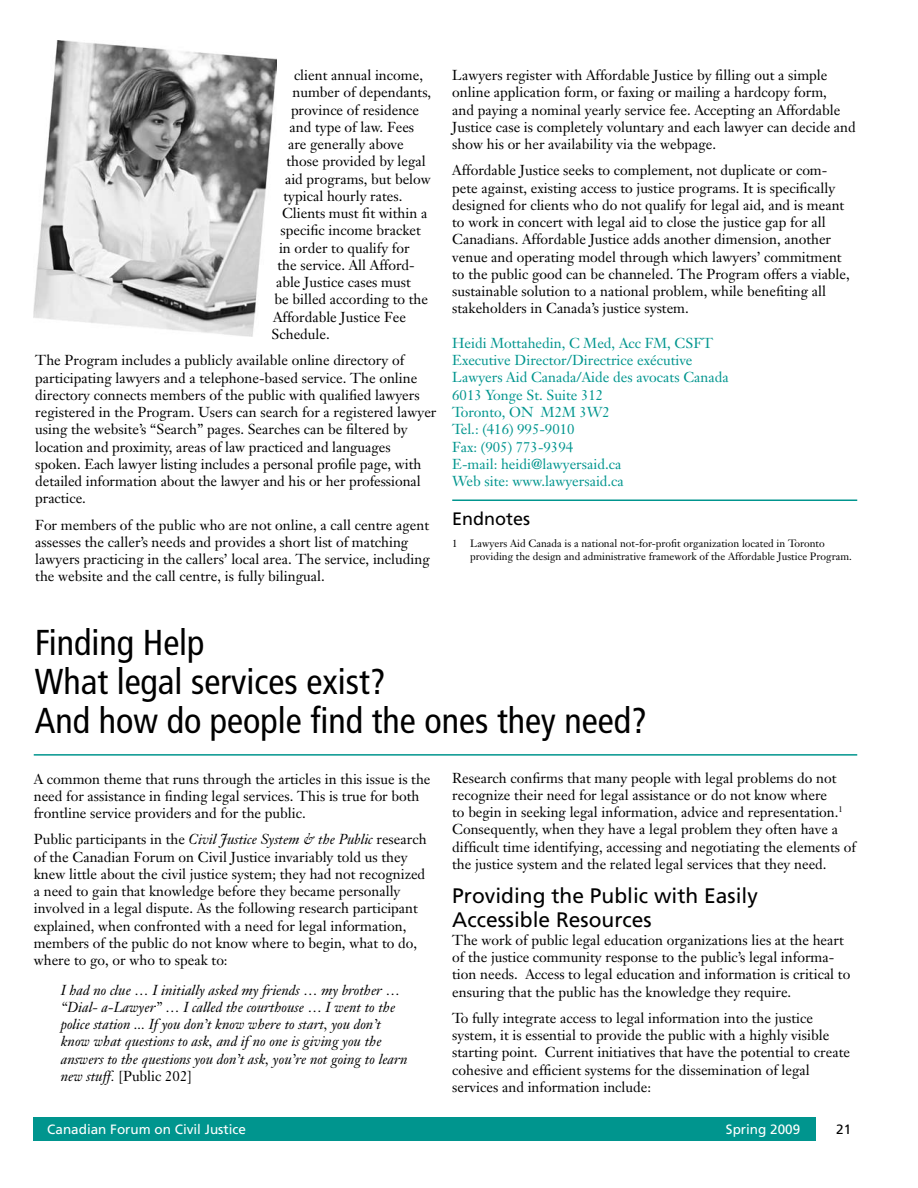
<style>
.page{position:relative;width:918px;height:1188px;background:#fff}
.page>*{position:absolute;margin:0;border:0;box-sizing:border-box;transform-origin:0 0}
.t1{font:condensed 36px/39px "Frutiger";color:#000}
.t2{font:21px/24px "Frutiger";color:#000}
.t3{font:18px "Frutiger";color:#000}
.t4{font:14.25px/17.2px "Janson Text";color:#000}
.t5{font:italic 14.25px/17.2px "Janson Text";color:#000}
.t6{font:14.25px/17.2px "Janson Text";color:#00958e}
.t7{font:13.5px "Frutiger";color:#fff}
.t8{font:13.5px "Frutiger";color:#000}
.t9{font:10.5px/13.5px "Janson Text";color:#000}
.s1{font-style:italic}
.s2{font-style:normal}
</style>
<div class="page">
<img style="left:34px;top:40px;width:242px;height:297px">
<div style="left:34px;top:1117px;width:782px;height:24px;background:#00958e"></div>
<hr style="left:34px;top:754px;width:823px;height:2px;background:#00958e">
<hr style="left:452px;top:500px;width:405px;height:1px;background:#00958e">
<p class="t4" style="left:294px;top:66px;width:131px">client annual income,</p>
<p class="t4" style="left:293px;top:84px;width:140px">number of dependants,</p>
<p class="t4" style="left:291px;top:101px;width:130px">province of residence</p>
<p class="t4" style="left:290px;top:118px;width:126px">and type of law. Fees</p>
<p class="t4" style="left:288px;top:136px;width:117px">are generally above</p>
<p class="t4" style="left:287px;top:153px;width:141px">those provided by legal</p>
<p class="t4" style="left:285px;top:170px;width:147px">aid programs, but below</p>
<p class="t4" style="left:284px;top:187px;width:120px">typical hourly rates.</p>
<p class="t4" style="left:282px;top:205px;width:147px">Clients must fit within a</p>
<p class="t4" style="left:281px;top:222px;width:142px">specific income bracket</p>
<p class="t4" style="left:279px;top:239px;width:132px">in order to qualify for</p>
<p class="t4" style="left:278px;top:256px;width:139px">the service. All Afford-</p>
<p class="t4" style="left:276px;top:274px;width:136px">able Justice cases must</p>
<p class="t4" style="left:275px;top:291px;width:155px">be billed according to the</p>
<p class="t4" style="left:273px;top:308px;width:134px">Affordable Justice Fee</p>
<p class="t4" style="left:272px;top:325px;width:60px">Schedule.</p>
<p class="t4" style="left:35px;top:352px;width:403px">The Program includes a publicly available online directory of participating lawyers and a telephone-based service. The online directory connects members of the public with qualified lawyers registered in the Program. Users can search for a registered lawyer using the website’s “Search” pages. Searches can be filtered by location and proximity, areas of law practiced and languages spoken. Each lawyer listing includes a personal profile page, with detailed information about the lawyer and his or her professional practice.</p>
<p class="t4" style="left:35px;top:516px;width:396px">For members of the public who are not online, a call centre agent assesses the caller’s needs and provides a short list of matching lawyers practicing in the callers’ local area. The service, including the website and the call centre, is fully bilingual.</p>
<p class="t4" style="left:452px;top:66px;width:405px">Lawyers register with Affordable Justice by filling out a simple online application form, or faxing or mailing a hardcopy form,<br>and paying a nominal yearly service fee. Accepting an Affordable Justice case is completely voluntary and each lawyer can decide and show his or her availability via the webpage.</p>
<p class="t4" style="left:452px;top:162px;width:399px">Affordable Justice seeks to complement, not duplicate or com&shy;pete against, existing access to justice programs. It is specifically designed for clients who do not qualify for legal aid, and is meant to work in concert with legal aid to close the justice gap for all Canadians. Affordable Justice adds another dimension, another venue and operating model through which lawyers’ commitment to the public good can be channeled. The Program offers a viable, sustainable solution to a national problem, while benefiting all stakeholders in Canada’s justice system.</p>
<p class="t6" style="left:452px;top:334px;width:278px">Heidi Mottahedin, C Med, Acc FM, CSFT<br>Executive Director/Directrice exécutive<br>Lawyers Aid Canada/Aide des avocats Canada<br>6013 Yonge St. Suite 312<br>Toronto, ON M2M 3W2<br>Tel.: (416) 995-9010<br>Fax: (905) 773-9394<br>E-mail: heidi@lawyersaid.ca<br>Web site: www.lawyersaid.ca</p>
<p class="t3" style="left:452px;top:508px;width:80px">Endnotes</p>
<p class="t9" style="left:470px;top:536px;width:383px;text-indent:-18px">1 Lawyers Aid Canada is a national not-for-profit organization located in Toronto providing the design and administrative framework of the Affordable Justice Program.</p>
<h1 class="t1" style="left:35px;top:623px;width:614px">Finding Help<br>What legal services exist?<br>And how do people find the ones they need?</h1>
<p class="t4" style="left:452px;top:769px;width:405px">Research confirms that many people with legal problems do not recognize their need for legal assistance or do not know where<br>to begin in seeking legal information, advice and representation.<sup>1<br></sup>Consequently, when they have a legal problem they often have a difficult time identifying, accessing and negotiating the elements of the justice system and the related legal services that they need.</p>
<h2 class="t2" style="left:452px;top:884px;width:307px">Providing the Public with Easily<br>Accessible Resources</h2>
<p class="t4" style="left:452px;top:931px;width:400px">The work of public legal education organizations lies at the heart of the justice community response to the public’s legal informa&shy;tion needs. Access to legal education and information is critical to ensuring that the public has the knowledge they require.</p>
<p class="t4" style="left:452px;top:1009px;width:399px">To fully integrate access to legal information into the justice system, it is essential to provide the public with a highly visible starting point. Current initiatives that have the potential to create cohesive and efficient systems for the dissemination of legal services and information include:</p>
<p class="t4" style="left:34px;top:770px;width:398px">A common theme that runs through the articles in this issue is the need for assistance in finding legal services. This is true for both frontline service providers and for the public.</p>
<p class="t4" style="left:34px;top:831px;width:394px">Public participants in the <span class="s1">Civil Justice System &amp; the Public</span> research of the Canadian Forum on Civil Justice invariably told us they knew little about the civil justice system; they had not recognized a need to gain that knowledge before they became personally involved in a legal dispute. As the following research participant explained, when confronted with a need for legal information, members of the public do not know where to begin, what to do, where to go, or who to speak to:</p>
<p class="t5" style="left:61px;top:981px;width:348px">I had no clue … I initially asked my friends … my brother … “Dial- a-Lawyer” … I called the courthouse … I went to the police station ... If you don’t know where to start, you don’t know what questions to ask, and if no one is giving you the answers to the questions you don’t ask, you’re not going to learn new stuff. <span class="s2">[Public 202]</span></p>
<p class="t7" style="left:47px;top:1121px;width:200px">Canadian Forum on Civil Justice</p>
<p class="t7" style="left:726px;top:1121px;width:76px">Spring 2009</p>
<p class="t8" style="left:836px;top:1121px;width:17px">21</p>
</div>
